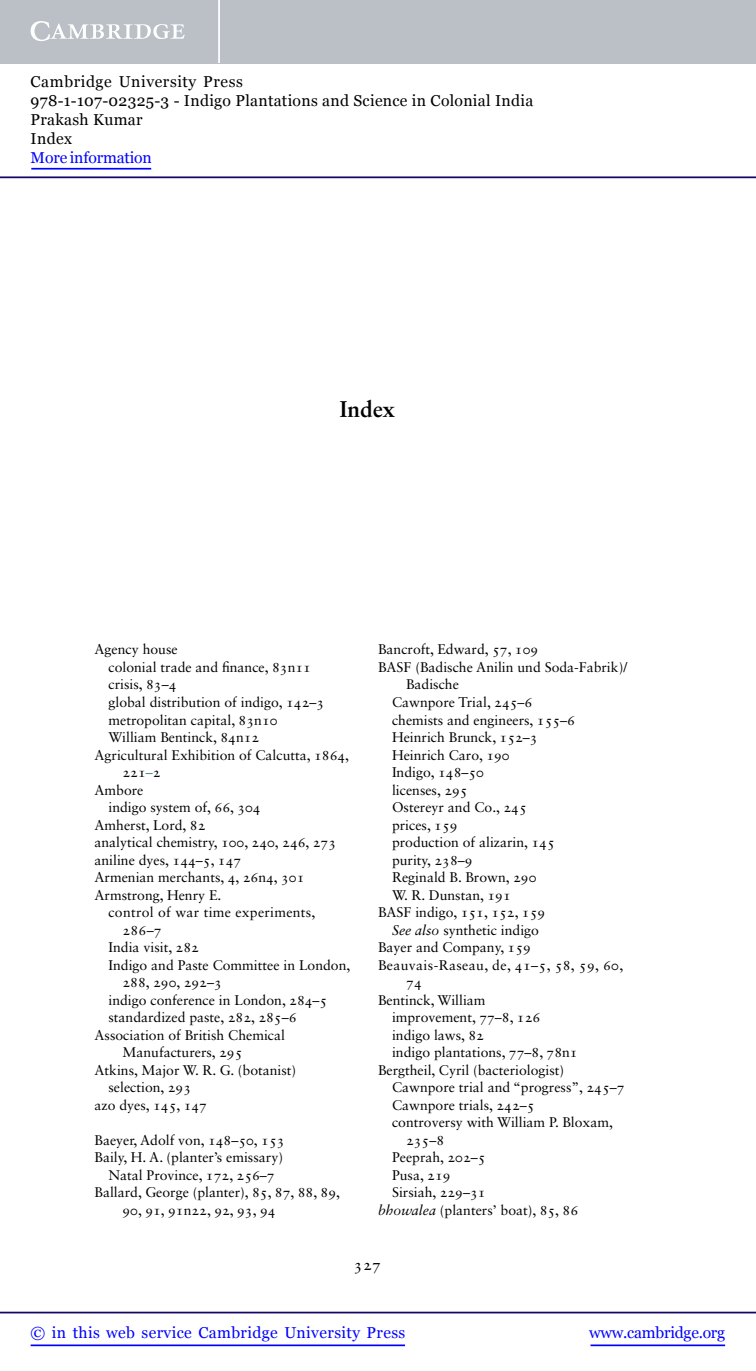
<style>
.page{position:relative;width:756px;height:1371px;background:#fff}
.page>*{position:absolute;margin:0;border:0;box-sizing:border-box;transform-origin:0 0}
.t1{font:700 22.75px "Sabon LT Std";color:#000}
.t2{font:15.75px/18.9px "Georgia";letter-spacing:.02em;color:#000}
.t3{font:15.75px "Georgia";letter-spacing:.025em;color:#00f}
.t4{font:15.75px "Georgia";letter-spacing:-.015em;color:#00f}
.t5{font:15.75px "Georgia";letter-spacing:-.01em;color:#00f}
.t6{font:15.75px "Sabon LT Std";color:#000}
.t7{font:14px "Sabon LT Std";color:#000}
.t8{font:14px "Sabon LT Std";letter-spacing:.025em;color:#000}
.t9{font:14px "Sabon LT Std";letter-spacing:.02em;color:#000}
.s1{color:#408080}
.s2{font-style:italic}
</style>
<div class="page">
<hr style="left:591px;top:1344px;width:134px;height:1px;background:#00f">
<hr style="left:0;top:1311px;width:756px;height:2px;background:#150666">
<hr style="left:31px;top:1344px;width:374px;height:1px;background:#00f">
<div style="left:0;top:0;width:756px;height:63px;background:#bac0c6"></div>
<svg style="left:31px;top:21px;width:154px;height:20px"></svg>
<hr style="left:218px;top:0;width:2px;height:63px;background:#fff">
<hr style="left:0;top:176px;width:756px;height:2px;background:#150666">
<hr style="left:31px;top:168px;width:120px;height:1px;background:#00f">
<p class="t2" style="left:31px;top:72px;width:504px">Cambridge University Press<br>978-1-107-02325-3 - Indigo Plantations and Science in Colonial India<br>Prakash Kumar<br>Index</p>
<p class="t5" style="left:31px;top:148px;width:123px">More information</p>
<p class="t1" style="left:340px;top:395px;width:57px">Index</p>
<p class="t7" style="left:94px;top:641px;width:85px">Agency house</p>
<p class="t7" style="left:108px;top:658px;width:204px">colonial trade and finance, 83n11</p>
<p class="t7" style="left:108px;top:676px;width:69px">crisis, 83–4</p>
<p class="t7" style="left:108px;top:693px;width:217px">global distribution of indigo, 142–3</p>
<p class="t7" style="left:108px;top:711px;width:171px">metropolitan capital, 83n10</p>
<p class="t7" style="left:108px;top:728px;width:152px">William Bentinck, 84n12</p>
<p class="t7" style="left:94px;top:746px;width:256px">Agricultural Exhibition of Calcutta, 1864,</p>
<p class="t7" style="left:122px;top:763px;width:40px">221<span class="s1">–</span>2</p>
<p class="t7" style="left:94px;top:781px;width:50px">Ambore</p>
<p class="t7" style="left:108px;top:798px;width:154px">indigo system of, 66, 304</p>
<p class="t7" style="left:94px;top:816px;width:112px">Amherst, Lord, 82</p>
<p class="t7" style="left:94px;top:833px;width:243px">analytical chemistry, 100, 240, 246, 273</p>
<p class="t7" style="left:94px;top:851px;width:148px">aniline dyes, 144–5, 147</p>
<p class="t7" style="left:94px;top:868px;width:212px">Armenian merchants, 4, 26n4, 301</p>
<p class="t7" style="left:94px;top:886px;width:129px">Armstrong, Henry E.</p>
<p class="t9" style="left:108px;top:903px;width:209px">control of war time experiments,</p>
<p class="t7" style="left:122px;top:921px;width:41px">286–7</p>
<p class="t7" style="left:108px;top:938px;width:92px">India visit, 282</p>
<p class="t7" style="left:108px;top:956px;width:243px">Indigo and Paste Committee in London,</p>
<p class="t7" style="left:122px;top:973px;width:101px">288, 290, 292–3</p>
<p class="t7" style="left:108px;top:991px;width:220px">indigo conference in London, 284–5</p>
<p class="t7" style="left:108px;top:1008px;width:190px">standardized paste, 282, 285–6</p>
<p class="t7" style="left:94px;top:1026px;width:192px">Association of British Chemical</p>
<p class="t7" style="left:122px;top:1043px;width:122px">Manufacturers, 295</p>
<p class="t7" style="left:94px;top:1061px;width:203px">Atkins, Major W. R. G. (botanist)</p>
<p class="t7" style="left:108px;top:1078px;width:84px">selection, 293</p>
<p class="t7" style="left:94px;top:1096px;width:114px">azo dyes, 145, 147</p>
<p class="t7" style="left:94px;top:1131px;width:192px">Baeyer, Adolf von, 148–50, 153</p>
<p class="t7" style="left:94px;top:1148px;width:190px">Baily, H. A. (planter’s emissary)</p>
<p class="t7" style="left:108px;top:1166px;width:168px">Natal Province, 172, 256–7</p>
<p class="t7" style="left:94px;top:1183px;width:247px">Ballard, George (planter), 85, 87, 88, 89,</p>
<p class="t7" style="left:122px;top:1201px;width:155px">90, 91, 91n22, 92, 93, 94</p>
<p class="t7" style="left:378px;top:641px;width:162px">Bancroft, Edward, 57, 109</p>
<p class="t7" style="left:378px;top:658px;width:251px">BASF (Badische Anilin und Soda-Fabrik)/</p>
<p class="t7" style="left:406px;top:676px;width:54px">Badische</p>
<p class="t7" style="left:392px;top:693px;width:142px">Cawnpore Trial, 245–6</p>
<p class="t7" style="left:392px;top:711px;width:185px">chemists and engineers, 155–6</p>
<p class="t7" style="left:392px;top:728px;width:147px">Heinrich Brunck, 152–3</p>
<p class="t7" style="left:392px;top:746px;width:119px">Heinrich Caro, 190</p>
<p class="t7" style="left:392px;top:763px;width:94px">Indigo, 148–50</p>
<p class="t7" style="left:392px;top:781px;width:77px">licenses, 295</p>
<p class="t7" style="left:392px;top:798px;width:136px">Ostereyr and Co., 245</p>
<p class="t7" style="left:392px;top:816px;width:67px">prices, 159</p>
<p class="t7" style="left:392px;top:833px;width:164px">production of alizarin, 145</p>
<p class="t7" style="left:392px;top:851px;width:82px">purity, 238–9</p>
<p class="t7" style="left:392px;top:868px;width:146px">Reginald B. Brown, 290</p>
<p class="t7" style="left:392px;top:886px;width:120px">W. R. Dunstan, 191</p>
<p class="t7" style="left:378px;top:903px;width:169px">BASF indigo, 151, 152, 159</p>
<p class="t7" style="left:392px;top:921px;width:149px"><span class="s2">See also</span> synthetic indigo</p>
<p class="t7" style="left:378px;top:938px;width:155px">Bayer and Company, 159</p>
<p class="t8" style="left:378px;top:956px;width:247px">Beauvais-Raseau, de, 41–5, 58, 59, 60,</p>
<p class="t7" style="left:406px;top:973px;width:17px">74</p>
<p class="t7" style="left:378px;top:991px;width:109px">Bentinck, William</p>
<p class="t7" style="left:392px;top:1008px;width:150px">improvement, 77–8, 126</p>
<p class="t7" style="left:392px;top:1026px;width:94px">indigo laws, 82</p>
<p class="t7" style="left:392px;top:1043px;width:187px">indigo plantations, 77–8, 78n1</p>
<p class="t7" style="left:378px;top:1061px;width:188px">Bergtheil, Cyril (bacteriologist)</p>
<p class="t7" style="left:392px;top:1078px;width:234px">Cawnpore trial and “progress”, 245–7</p>
<p class="t7" style="left:392px;top:1096px;width:144px">Cawnpore trials, 242–5</p>
<p class="t7" style="left:392px;top:1113px;width:222px">controversy with William P. Bloxam,</p>
<p class="t7" style="left:406px;top:1131px;width:40px">235–8</p>
<p class="t7" style="left:392px;top:1148px;width:95px">Peeprah, 202–5</p>
<p class="t7" style="left:392px;top:1166px;width:60px">Pusa, 219</p>
<p class="t7" style="left:392px;top:1183px;width:95px">Sirsiah, 229–31</p>
<p class="t7" style="left:378px;top:1201px;width:202px"><span class="s2">bhowalea</span> (planters’ boat), 85, 86</p>
<p class="t6" style="left:354px;top:1255px;width:29px">327</p>
<p class="t3" style="left:31px;top:1323px;width:376px">© in this web service Cambridge University Press</p>
<p class="t4" style="left:589px;top:1323px;width:137px">www.cambridge.org</p>
</div>
